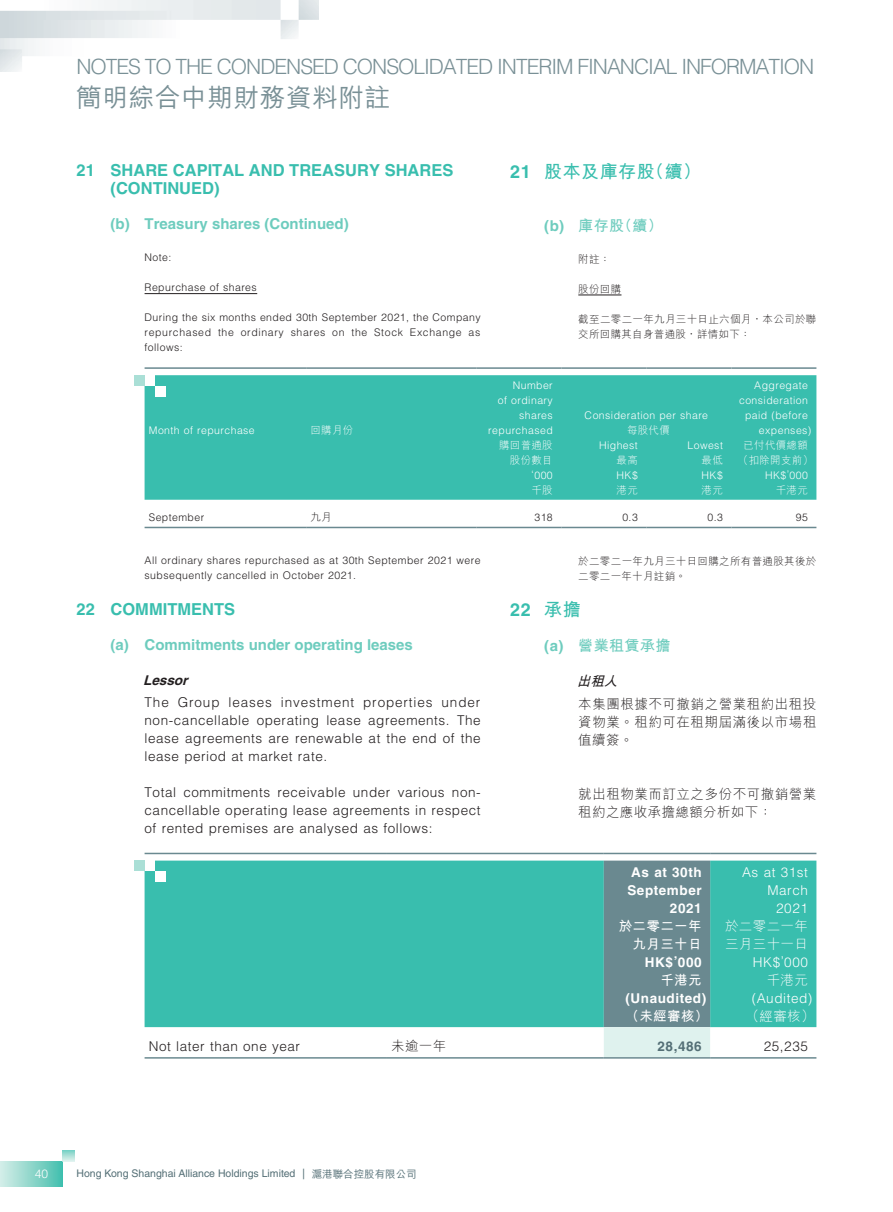
<style>
.page{position:relative;width:893px;height:1212px;background:#fff}
.page>*{position:absolute;margin:0;border:0;box-sizing:border-box;transform-origin:0 0}
.t1{font:500 25.5px "M Hei HK";letter-spacing:.03em;color:#799096}
.t2{font:300 21px "Helvetica LT Std";letter-spacing:-.05em;color:#799096}
._8__標題--C{font:700 18px "M Hei HK";letter-spacing:.03em;color:#39beae}
._8__標題--C-2{font:700 18px "Helvetica LT Std";color:#39beae}
._3__標題{font:700 16.5px/18px "Helvetica LT Std";color:#39beae}
._4__副標題{font:700 15px "Helvetica LT Std";color:#6eccbe}
._9___副標題--C{font:700 15px "M Hei HK";letter-spacing:.03em;color:#6eccbe}
._1__內文{font:300 13.5px/18px "Helvetica LT Std";letter-spacing:.04em;color:#231f20;text-align:justify}
._6__內文--C{font:300 13.5px/18px "M Hei HK";letter-spacing:.04em;color:#231f20;text-align:justify}
._1__內文-2{font:700 13.5px "Helvetica LT Std";letter-spacing:.04em;color:#fff}
._1__內文-3{font:300 13.5px "Helvetica LT Std";letter-spacing:.04em;color:#fff}
._6__內文--C-2{font:700 13.5px "M Hei HK";letter-spacing:.03em;color:#fff}
._6__內文--C-3{font:300 13.5px "M Hei HK";letter-spacing:.03em;color:#fff}
._5__副副標題{font:italic 700 13.5px "Helvetica LT Std";color:#231f20}
._1__內文-4{font:700 13.5px "Helvetica LT Std";color:#546f76}
._10__副副標題-C{font:italic 700 13.5px "M Hei HK";color:#231f20}
.t3{font:300 12px "Helvetica LT Std";color:#fff}
._2__附註內文{font:300 10.5px/15px "Helvetica LT Std";letter-spacing:.04em;color:#231f20;text-align:justify}
._2__附註內文-2{font:300 10.5px "Helvetica LT Std";letter-spacing:.04em;color:#fff}
._7__附註內文-C{font:300 10.5px/15px "M Hei HK";letter-spacing:.03em;color:#231f20}
.t4{font:10.5px "Helvetica LT Std";color:#546f76}
._7__附註內文-C-2{font:300 10.5px "M Hei HK";letter-spacing:.03em;color:#fff}
.s1{font-family:"Helvetica LT Std"}
.s2{font-family:"M Hei HK"}
.s3{font-family:"M Hei HK";font-weight:300}
.s4{font-family:"M Hei HK";font-weight:500}
</style>
<div class="page">
<img style="left:0;top:0;width:318px;height:71px">
<div style="left:0;top:1161px;width:63px;height:25px;background:linear-gradient(to right,#d7eee8,#44bfae)"></div>
<svg style="left:63px;top:1150px;width:11px;height:11px"></svg>
<hr style="left:578px;top:295px;width:43px;height:1px;background:#231f20">
<hr style="left:145px;top:293px;width:112px;height:1px;background:#231f20">
<div style="left:145px;top:375px;width:671px;height:125px;background:#39beae"></div>
<hr style="left:145px;top:367px;width:161px;height:2px;background:#6a8990">
<hr style="left:306px;top:367px;width:170px;height:2px;background:#6a8990">
<hr style="left:476px;top:367px;width:85px;height:2px;background:#6a8990">
<hr style="left:561px;top:367px;width:85px;height:2px;background:#6a8990">
<hr style="left:646px;top:367px;width:85px;height:2px;background:#6a8990">
<hr style="left:731px;top:367px;width:85px;height:2px;background:#6a8990">
<hr style="left:145px;top:527px;width:161px;height:1px;background:#6a8990">
<hr style="left:306px;top:527px;width:170px;height:1px;background:#6a8990">
<hr style="left:476px;top:527px;width:85px;height:1px;background:#6a8990">
<hr style="left:561px;top:527px;width:85px;height:1px;background:#6a8990">
<hr style="left:646px;top:527px;width:85px;height:1px;background:#6a8990">
<hr style="left:731px;top:527px;width:85px;height:1px;background:#6a8990">
<div style="left:145px;top:860px;width:671px;height:167px;background:#39beae"></div>
<svg style="left:604px;top:860px;width:106px;height:197px;background:#7c999e"></svg>
<hr style="left:145px;top:853px;width:242px;height:1px;background:#6a8990">
<hr style="left:387px;top:853px;width:217px;height:1px;background:#6a8990">
<hr style="left:604px;top:853px;width:106px;height:1px;background:#6a8990">
<hr style="left:710px;top:853px;width:106px;height:1px;background:#6a8990">
<hr style="left:145px;top:1057px;width:242px;height:1px;background:#6a8990">
<hr style="left:387px;top:1057px;width:217px;height:1px;background:#6a8990">
<hr style="left:604px;top:1057px;width:106px;height:1px;background:#6a8990">
<hr style="left:710px;top:1057px;width:106px;height:1px;background:#6a8990">
<div style="left:144px;top:375px;width:11px;height:11px;background:#fff"></div>
<div style="left:134px;top:375px;width:10px;height:11px;background:#aadfd6"></div>
<div style="left:155px;top:386px;width:10px;height:10px;background:#fff"></div>
<div style="left:144px;top:860px;width:11px;height:11px;background:#fff"></div>
<div style="left:134px;top:860px;width:10px;height:11px;background:#aadfd6"></div>
<div style="left:155px;top:871px;width:10px;height:11px;background:#fff"></div>
<h2 class="t2" style="left:76px;top:53px;width:739px">NOTES TO THE CONDENSED CONSOLIDATED INTERIM FINANCIAL INFORMATION</h2>
<h1 class="t1" style="left:76px;top:79px;width:315px">簡明綜合中期財務資料附註</h1>
<p class="_3__標題" style="left:111px;top:161px;width:344px;text-indent:-34px">21 SHARE CAPITAL AND TREASURY SHARES (CONTINUED)</p>
<p class="_4__副標題" style="left:111px;top:215px;width:240px">(b) Treasury shares (Continued)</p>
<p class="_2__附註內文" style="left:145px;top:250px;width:28px">Note:</p>
<p class="_2__附註內文" style="left:145px;top:280px;width:114px">Repurchase of shares</p>
<p class="_2__附註內文" style="left:145px;top:310px;width:338px">During the six months ended 30th September 2021, the Company repurchased the ordinary shares on the Stock Exchange as follows:</p>
<p class="_8__標題--C" style="left:510px;top:158px;width:193px"><span class="s1">21</span> 股本及庫存股（續）</p>
<p class="_9___副標題--C" style="left:544px;top:214px;width:120px"><span class="s1">(b)</span> 庫存股（續）</p>
<p class="_7__附註內文-C" style="left:578px;top:251px;width:34px">附註：</p>
<p class="_7__附註內文-C" style="left:578px;top:281px;width:44px">股份回購</p>
<p class="_7__附註內文-C" style="left:578px;top:311px;width:240px">截至二零二一年九月三十日止六個月，本公司於聯交所回購其自身普通股，詳情如下：</p>
<p class="_2__附註內文-2" style="left:149px;top:424px;width:107px">Month of repurchase</p>
<p class="_7__附註內文-C-2" style="left:310px;top:425px;width:44px">回購月份</p>
<p class="_2__附註內文-2" style="left:513px;top:379px;width:42px">Number</p>
<p class="_2__附註內文-2" style="left:498px;top:394px;width:56px">of ordinary</p>
<p class="_2__附註內文-2" style="left:519px;top:409px;width:35px">shares</p>
<p class="_2__附註內文-2" style="left:488px;top:424px;width:66px">repurchased</p>
<p class="_7__附註內文-C-2" style="left:499px;top:440px;width:55px">購回普通股</p>
<p class="_7__附註內文-C-2" style="left:510px;top:455px;width:44px">股份數目</p>
<p class="_2__附註內文-2" style="left:585px;top:409px;width:125px">Consideration per share</p>
<p class="_7__附註內文-C-2" style="left:627px;top:425px;width:44px">每股代價</p>
<p class="_2__附註內文-2" style="left:599px;top:439px;width:40px">Highest</p>
<p class="_7__附註內文-C-2" style="left:617px;top:455px;width:23px">最高</p>
<p class="_2__附註內文-2" style="left:687px;top:439px;width:37px">Lowest</p>
<p class="_7__附註內文-C-2" style="left:702px;top:455px;width:23px">最低</p>
<p class="_2__附註內文-2" style="left:754px;top:379px;width:55px">Aggregate</p>
<p class="_2__附註內文-2" style="left:739px;top:394px;width:70px">consideration</p>
<p class="_2__附註內文-2" style="left:745px;top:409px;width:64px">paid (before</p>
<p class="_2__附註內文-2" style="left:759px;top:424px;width:54px">expenses)</p>
<p class="_7__附註內文-C-2" style="left:743px;top:440px;width:66px">已付代價總額</p>
<p class="_7__附註內文-C-2" style="left:738px;top:455px;width:77px">（扣除開支前）</p>
<p class="_2__附註內文-2" style="left:532px;top:469px;width:23px">‘000</p>
<p class="_2__附註內文-2" style="left:616px;top:469px;width:23px">HK$</p>
<p class="_2__附註內文-2" style="left:702px;top:469px;width:23px">HK$</p>
<p class="_2__附註內文-2" style="left:765px;top:469px;width:44px">HK$’000</p>
<p class="_7__附註內文-C-2" style="left:531px;top:485px;width:23px">千股</p>
<p class="_7__附註內文-C-2" style="left:617px;top:485px;width:23px">港元</p>
<p class="_7__附註內文-C-2" style="left:702px;top:485px;width:23px">港元</p>
<p class="_7__附註內文-C-2" style="left:776px;top:485px;width:34px">千港元</p>
<p class="_2__附註內文" style="left:149px;top:509px;width:57px">September</p>
<p class="_7__附註內文-C" style="left:310px;top:509px;width:23px">九月</p>
<p class="_2__附註內文" style="left:534px;top:509px;width:20px">318</p>
<p class="_2__附註內文" style="left:622px;top:509px;width:17px">0.3</p>
<p class="_2__附註內文" style="left:707px;top:509px;width:17px">0.3</p>
<p class="_2__附註內文" style="left:796px;top:509px;width:14px">95</p>
<p class="_2__附註內文" style="left:145px;top:553px;width:338px">All ordinary shares repurchased as at 30th September 2021 were subsequently cancelled in October 2021.</p>
<p class="_3__標題" style="left:77px;top:600px;width:160px">22 COMMITMENTS</p>
<p class="_4__副標題" style="left:111px;top:636px;width:304px">(a) Commitments under operating leases</p>
<p class="_5__副副標題" style="left:143px;top:672px;width:50px">Lessor</p>
<p class="_1__內文" style="left:145px;top:693px;width:338px">The Group leases investment properties under non-cancellable operating lease agreements. The lease agreements are renewable at the end of the lease period at market rate.</p>
<p class="_1__內文" style="left:145px;top:783px;width:338px">Total commitments receivable under various non&shy;cancellable operating lease agreements in respect of rented premises are analysed as follows:</p>
<p class="_1__內文-2" style="left:631px;top:864px;width:72px">As at 30th</p>
<p class="_1__內文-2" style="left:627px;top:882px;width:76px">September</p>
<p class="_1__內文-2" style="left:670px;top:900px;width:33px">2021</p>
<p class="_7__附註內文-C" style="left:578px;top:554px;width:240px">於二零二一年九月三十日回購之所有普通股其後於二零二一年十月註銷。</p>
<p class="_8__標題--C-2" style="left:510px;top:599px;width:72px">22 <span class="s2">承擔</span></p>
<p class="_9___副標題--C" style="left:544px;top:635px;width:128px"><span class="s1">(a)</span> 營業租賃承擔</p>
<p class="_10__副副標題-C" style="left:577px;top:672px;width:47px">出租人</p>
<p class="_6__內文--C" style="left:578px;top:694px;width:240px">本集團根據不可撤銷之營業租約出租投資物業。租約可在租期屆滿後以市場租值續簽。</p>
<p class="_6__內文--C" style="left:578px;top:784px;width:240px">就出租物業而訂立之多份不可撤銷營業租約之應收承擔總額分析如下：</p>
<p class="_1__內文-3" style="left:742px;top:864px;width:67px">As at 31st</p>
<p class="_1__內文-3" style="left:767px;top:882px;width:42px">March</p>
<p class="_1__內文-3" style="left:776px;top:900px;width:33px">2021</p>
<p class="_6__內文--C-2" style="left:619px;top:916px;width:84px">於二零二一年</p>
<p class="_6__內文--C-2" style="left:633px;top:934px;width:71px">九月三十日</p>
<p class="_6__內文--C-3" style="left:725px;top:919px;width:84px">於二零二一年</p>
<p class="_6__內文--C-3" style="left:725px;top:937px;width:84px">三月三十一日</p>
<p class="_1__內文-2" style="left:645px;top:954px;width:58px">HK$’000</p>
<p class="_1__內文-3" style="left:753px;top:954px;width:57px">HK$’000</p>
<p class="_6__內文--C-2" style="left:660px;top:970px;width:43px">千港元</p>
<p class="_6__內文--C-3" style="left:767px;top:973px;width:43px">千港元</p>
<p class="_1__內文-2" style="left:625px;top:990px;width:82px">(Unaudited)</p>
<p class="_1__內文-3" style="left:752px;top:990px;width:62px">(Audited)</p>
<p class="_6__內文--C-2" style="left:625px;top:1006px;width:84px">（未經審核）</p>
<p class="_6__內文--C-3" style="left:746px;top:1009px;width:71px">（經審核）</p>
<p class="_1__內文" style="left:149px;top:1037px;width:153px">Not later than one year</p>
<p class="_6__內文--C" style="left:391px;top:1037px;width:57px">未逾一年</p>
<p class="_1__內文-4" style="left:657px;top:1038px;width:46px">28,486</p>
<p class="_1__內文" style="left:764px;top:1037px;width:46px">25,235</p>
<p class="t3" style="left:35px;top:1166px;width:15px">40</p>
<p class="t4" style="left:77px;top:1167px;width:342px">Hong Kong Shanghai Alliance Holdings Limited <span class="s3">｜</span><span class="s4">滬港聯合控股有限公司</span></p>
</div>
